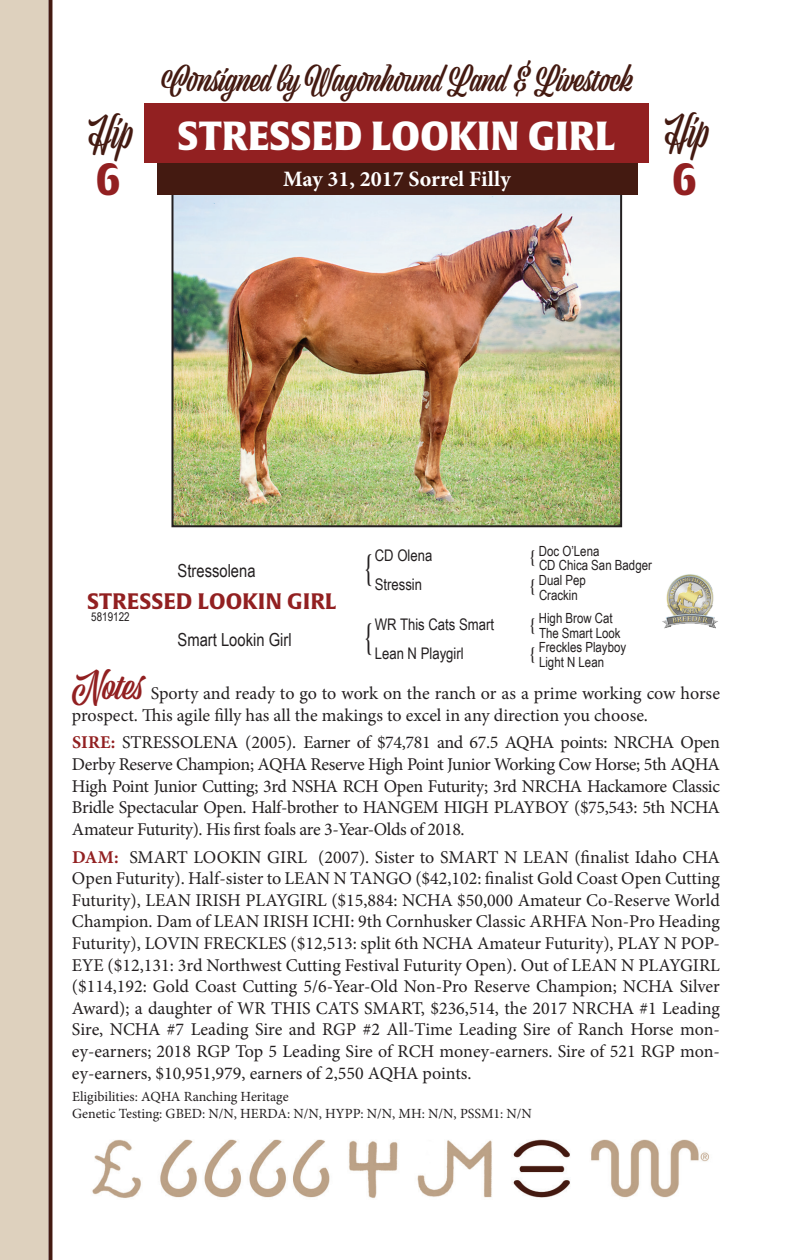
<style>
.page{position:relative;width:792px;height:1260px;background:#fff}
.page>*{position:absolute;margin:0;border:0;box-sizing:border-box;transform-origin:0 0}
.t1{font:44px "Alverata Bl";color:#922021;scale:.86 1}
.t2{font:41.8px "Viktor Script";color:#441a11;scale:.86 1}
.t3{font:40px "Alverata Bl";color:#fff;scale:.95 1}
.t4{font:36px "Palatino Linotype";color:#231f20;scale:.67 1}
.t5{font:32px "Viktor Script";color:#441a11}
.t6{font:700 22px "Minion Pro";color:#fff}
.t7{font:700 22px "Alverata";color:#922021}
.t8{font:18px/21.6px "Minion Pro";letter-spacing:-.005em;color:#231f20;text-align:justify}
.t9{font:18px "Arial Narrow";color:#231f20}
.t10{font:18px "Palatino Linotype";color:#231f20}
.t11{font:16px/29.2px "Arial Narrow";color:#231f20}
.t12{font:14px/16.8px "Minion Pro";color:#231f20}
.t13{font:14px/29.2px "Arial Narrow";color:#231f20}
.t14{font:12px "Arial Narrow";color:#231f20}
.s1{font-family:"Viktor Script";font-size:41.8px;color:#441a11}
.s2{font-family:"Viktor Script";font-size:36px;color:#922021}
.s3{font-weight:700;color:#922021}
</style>
<div class="page">
<div style="left:0;top:0;width:48px;height:1260px;background:#ded1be"></div>
<svg style="left:48px;top:0;width:4px;height:1260px;background:#5a352d"></svg>
<img style="left:174px;top:195px;width:445px;height:329px">
<div style="left:171px;top:192px;width:451px;height:335px;border:2px solid #231f20"></div>
<div style="left:157px;top:160px;width:480px;height:35px;background:#441a11"></div>
<div style="left:144px;top:104px;width:505px;height:59px;background:#922021"></div>
<img style="left:92px;top:1139px;width:617px;height:60px">
<img style="left:662px;top:574px;width:56px;height:55px">
<h3 class="t5" style="left:162px;top:61px;width:472px">Consigned by Wagonhound Land &amp; Livestock</h3>
<h3 class="t3" style="left:178px;top:110px;width:563px">STRESSED LOOKIN GIRL <span class="s1">Hip</span></h3>
<h1 class="t1" style="left:672px;top:151px;width:31px">6</h1>
<h2 class="t2" style="left:86px;top:109px;width:58px">Hip</h2>
<h1 class="t1" style="left:95px;top:151px;width:31px">6</h1>
<p class="t6" style="left:283px;top:163px;width:229px">May 31, 2017 Sorrel Filly</p>
<p class="t13" style="left:539px;top:536px;width:62px">Doc O’Lena<br>Dual Pep</p>
<p class="t11" style="left:375px;top:540px;width:59px">CD Olena<br>Stressin</p>
<p class="t11" style="left:375px;top:609px;width:121px">WR This Cats Smart<br>Lean N Playgirl</p>
<p class="t13" style="left:539px;top:550px;width:114px;text-indent:-10px"><sup>{</sup> CD Chica San Badger<br>Crackin</p>
<h3 class="t4" style="left:365px;top:542px;width:13px">{</h3>
<p class="t9" style="left:178px;top:558px;width:79px">Stressolena</p>
<p class="t10" style="left:529px;top:573px;width:7px">{</p>
<p class="t7" style="left:87px;top:588px;width:251px">STRESSED LOOKIN GIRL</p>
<p class="t14" style="left:91px;top:608px;width:40px">5819122</p>
<p class="t13" style="left:539px;top:603px;width:89px">High Brow Cat<br>Freckles Playboy</p>
<p class="t13" style="left:529px;top:618px;width:93px;text-align:center"><sup>{</sup> The Smart Look<br>Light N Lean</p>
<h3 class="t4" style="left:365px;top:611px;width:13px">{</h3>
<p class="t9" style="left:178px;top:627px;width:116px">Smart Lookin Girl</p>
<p class="t10" style="left:529px;top:641px;width:7px">{</p>
<p class="t8" style="left:72px;top:683px;width:650px"><span class="s2">Notes</span> Sporty and ready to go to work on the ranch or as a prime working cow horse prospect. This agile filly has all the makings to excel in any direction you choose.</p>
<p class="t8" style="left:72px;top:732px;width:650px"><span class="s3">SIRE:</span> STRESSOLENA (2005). Earner of $74,781 and 67.5 AQHA points: NRCHA Open Derby Reserve Champion; AQHA Reserve High Point Junior Working Cow Horse; 5th AQHA High Point Junior Cutting; 3rd NSHA RCH Open Futurity; 3rd NRCHA Hackamore Classic Bridle Spectacular Open. Half-brother to HANGEM HIGH PLAYBOY ($75,543: 5th NCHA Amateur Futurity). His first foals are 3-Year-Olds of 2018.</p>
<p class="t8" style="left:72px;top:846px;width:650px"><span class="s3">DAM:</span> SMART LOOKIN GIRL (2007). Sister to SMART N LEAN (finalist Idaho CHA Open Futurity). Half-sister to LEAN N TANGO ($42,102: finalist Gold Coast Open Cutting Futurity), LEAN IRISH PLAYGIRL ($15,884: NCHA $50,000 Amateur Co-Reserve World Champion. Dam of LEAN IRISH ICHI: 9th Cornhusker Classic ARHFA Non-Pro Heading Futurity), LOVIN FRECKLES ($12,513: split 6th NCHA Amateur Futurity), PLAY N POP-EYE ($12,131: 3rd Northwest Cutting Festival Futurity Open). Out of LEAN N PLAYGIRL ($114,192: Gold Coast Cutting 5/6-Year-Old Non-Pro Reserve Champion; NCHA Silver Award); a daughter of WR THIS CATS SMART, $236,514, the 2017 NRCHA #1 Leading Sire, NCHA #7 Leading Sire and RGP #2 All-Time Leading Sire of Ranch Horse mon&shy;ey-earners; 2018 RGP Top 5 Leading Sire of RCH money-earners. Sire of 521 RGP mon&shy;ey-earners, $10,951,979, earners of 2,550 AQHA points.</p>
<p class="t12" style="left:72px;top:1089px;width:462px">Eligibilities: AQHA Ranching Heritage<br>Genetic Testing: GBED: N/N, HERDA: N/N, HYPP: N/N, MH: N/N, PSSM1: N/N</p>
</div>
